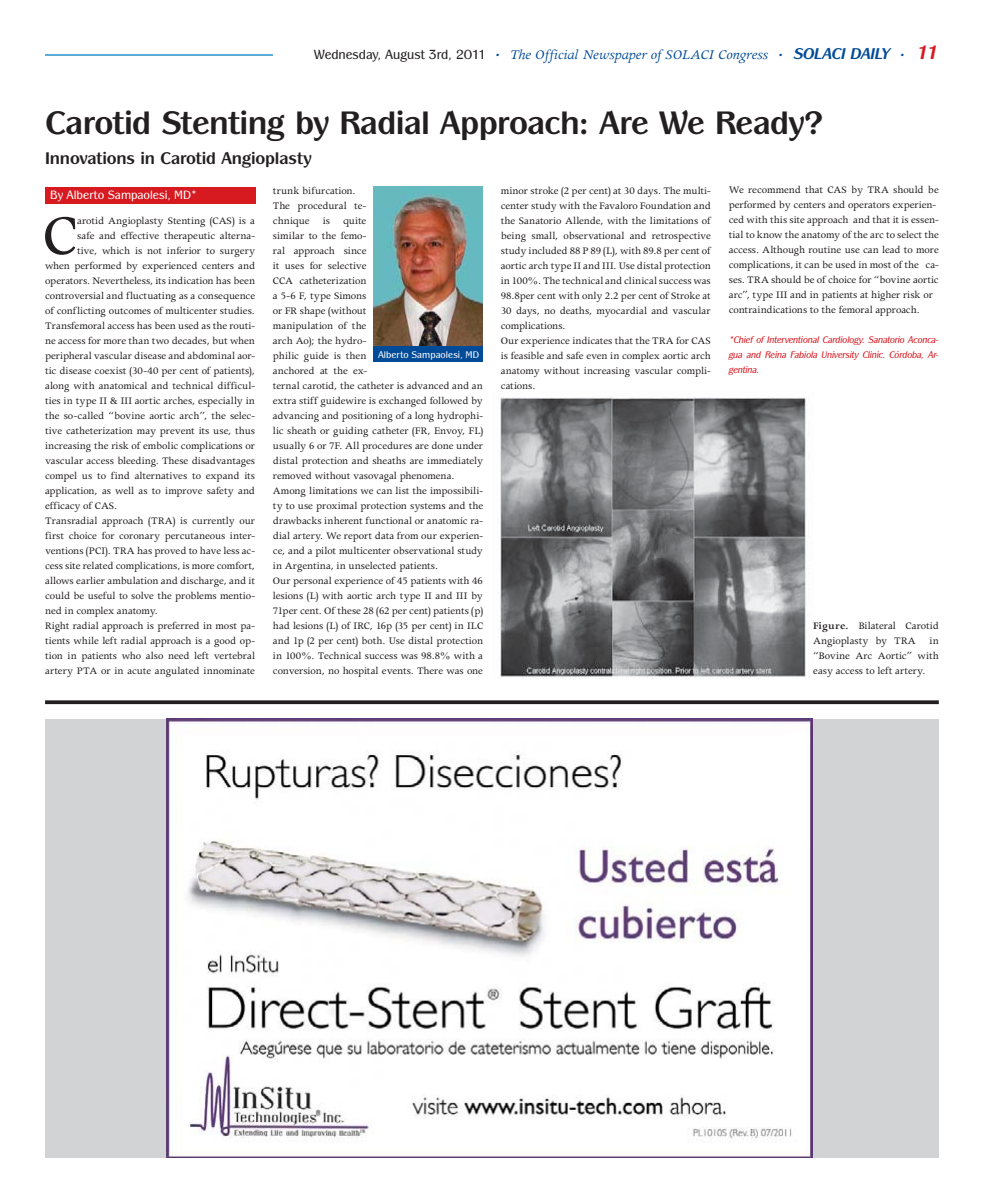
<style>
.page{position:relative;width:991px;height:1203px;background:#fff}
.page>*{position:absolute;margin:0;border:0;box-sizing:border-box;transform-origin:0 0}
.t1{font:63.38px "Apollo MT Std";color:#231f20}
.t2{font:700 33.75px "Panache ITC Std";letter-spacing:-.015em;color:#231f20}
.t3{font:700 17.5px "Panache ITC Std";letter-spacing:-.005em;color:#231f20}
.t4{font:italic 15px "Apollo MT Std";letter-spacing:-.01em;color:#004b97}
.t5{font:12.5px "Panache ITC Std";letter-spacing:-.005em;color:#fff}
.t6{font:11.25px/15px "Apollo MT Std";letter-spacing:-.005em;color:#231f20}
.t7{font:italic 10px/15px "Panache ITC Std";letter-spacing:-.005em;color:#d71920;text-align:justify;scale:.95 1}
.t8{font:10px "Panache ITC Std";letter-spacing:.01em;color:#fff}
.s1{font-family:"Panache ITC Std";font-style:normal;font-size:13.75px;color:#231f20}
.s2{font-family:"Panache ITC Std";font-weight:700;font-size:16.25px}
.s3{font-family:"Panache ITC Std";font-weight:700;font-size:20px;color:#d71920}
.s4{font-weight:600}
</style>
<div class="page">
<div style="left:45px;top:719px;width:893px;height:439px;background:#d1d3d4"></div>
<hr style="left:45px;top:54px;width:228px;height:2px;background:#0079c1">
<img style="left:373px;top:187px;width:109px;height:159px">
<div style="left:373px;top:346px;width:109px;height:15px;background:#004b97"></div>
<div style="left:45px;top:187px;width:210px;height:16px;background:#d71920"></div>
<img style="left:500px;top:397px;width:309px;height:281px">
<svg style="left:45px;top:700px;width:893px;height:4px;background:#363233"></svg>
<img style="left:167px;top:719px;width:645px;height:439px">
<h3 class="t4" style="left:314px;top:48px;width:626px"><span class="s1">Wednesday, August 3rd, 2011</span> <sup>.</sup> The Official Newspaper of SOLACI Congress <sup>.</sup> <span class="s2">SOLACI DAILY </span><sup>.</sup> <span class="s3">11</span></h3>
<h2 class="t2" style="left:45px;top:110px;width:779px">Carotid Stenting by Radial Approach: Are We Ready?</h2>
<h3 class="t3" style="left:45px;top:151px;width:268px">Innovations in Carotid Angioplasty</h3>
<p class="t5" style="left:50px;top:190px;width:149px">By Alberto Sampaolesi, MD*</p>
<h1 class="t1" style="left:43px;top:208px;width:36px">C</h1>
<p class="t6" style="left:77px;top:214px;width:179px">arotid Angioplasty Stenting (CAS) is a</p>
<p class="t6" style="left:77px;top:229px;width:179px">safe and effective therapeutic alterna-</p>
<p class="t6" style="left:77px;top:244px;width:179px">tive, which is not inferior to surgery</p>
<p class="t6" style="left:45px;top:259px;width:211px">when performed by experienced centers and</p>
<p class="t6" style="left:45px;top:274px;width:211px">operators. Nevertheless, its indication has been</p>
<p class="t6" style="left:45px;top:289px;width:211px">controversial and fluctuating as a consequence</p>
<p class="t6" style="left:45px;top:304px;width:211px">of conflicting outcomes of multicenter studies.</p>
<p class="t6" style="left:45px;top:319px;width:211px">Transfemoral access has been used as the routi-</p>
<p class="t6" style="left:45px;top:334px;width:211px">ne access for more than two decades, but when</p>
<p class="t6" style="left:45px;top:349px;width:211px">peripheral vascular disease and abdominal aor-</p>
<p class="t6" style="left:45px;top:364px;width:211px">tic disease coexist (30-40 per cent of patients),</p>
<p class="t6" style="left:45px;top:379px;width:211px">along with anatomical and technical difficul-</p>
<p class="t6" style="left:45px;top:394px;width:211px">ties in type II &amp; III aortic arches, especially in</p>
<p class="t6" style="left:45px;top:409px;width:211px">the so-called “bovine aortic arch”, the selec-</p>
<p class="t6" style="left:45px;top:424px;width:211px">tive catheterization may prevent its use, thus</p>
<p class="t6" style="left:45px;top:439px;width:211px">increasing the risk of embolic complications or</p>
<p class="t6" style="left:45px;top:454px;width:211px">vascular access bleeding. These disadvantages</p>
<p class="t6" style="left:45px;top:469px;width:211px">compel us to find alternatives to expand its</p>
<p class="t6" style="left:45px;top:484px;width:211px">application, as well as to improve safety and</p>
<p class="t6" style="left:45px;top:499px;width:74px">efficacy of CAS.</p>
<p class="t6" style="left:45px;top:514px;width:211px">Transradial approach (TRA) is currently our</p>
<p class="t6" style="left:45px;top:529px;width:211px">first choice for coronary percutaneous inter-</p>
<p class="t6" style="left:45px;top:544px;width:211px">ventions (PCI). TRA has proved to have less ac-</p>
<p class="t6" style="left:45px;top:559px;width:211px">cess site related complications, is more comfort,</p>
<p class="t6" style="left:45px;top:574px;width:211px">allows earlier ambulation and discharge, and it</p>
<p class="t6" style="left:45px;top:589px;width:211px">could be useful to solve the problems mentio-</p>
<p class="t6" style="left:45px;top:604px;width:114px">ned in complex anatomy.</p>
<p class="t6" style="left:45px;top:619px;width:211px">Right radial approach is preferred in most pa-</p>
<p class="t6" style="left:45px;top:634px;width:211px">tients while left radial approach is a good op-</p>
<p class="t6" style="left:45px;top:649px;width:211px">tion in patients who also need left vertebral</p>
<p class="t6" style="left:45px;top:664px;width:211px">artery PTA or in acute angulated innominate</p>
<p class="t6" style="left:273px;top:184px;width:212px">trunk bifurcation.<br>The procedural te-<br>chnique is quite<br>similar to the femo-<br>ral approach since<br>it uses for selective<br>CCA catheterization<br>a 5-6 F, type Simons<br>or FR shape (without<br>manipulation of the<br>arch Ao); the hydro-<br>philic guide is then<br>anchored at the ex-<br>ternal carotid, the catheter is advanced and an extra stiff guidewire is exchanged followed by advancing and positioning of a long hydrophi&shy;lic sheath or guiding catheter (FR, Envoy, FL) usually 6 or 7F. All procedures are done under distal protection and sheaths are immediately removed without vasovagal phenomena.<br>Among limitations we can list the impossibili&shy;ty to use proximal protection systems and the drawbacks inherent functional or anatomic ra&shy;dial artery. We report data from our experien&shy;ce, and a pilot multicenter observational study in Argentina, in unselected patients.<br>Our personal experience of 45 patients with 46 lesions (L) with aortic arch type II and III by 71per cent. Of these 28 (62 per cent) patients (p) had lesions (L) of IRC, 16p (35 per cent) in ILC and 1p (2 per cent) both. Use distal protection in 100%. Technical success was 98.8% with a conversion, no hospital events. There was one</p>
<p class="t8" style="left:378px;top:350px;width:103px">Alberto Sampaolesi, MD</p>
<p class="t6" style="left:500px;top:184px;width:211px">minor stroke (2 per cent) at 30 days. The multi&shy;center study with the Favaloro Foundation and the Sanatorio Allende, with the limitations of being small, observational and retrospective study included 88 P 89 (L), with 89.8 per cent of aortic arch type II and III. Use distal protection in 100%. The technical and clinical success was 98.8per cent with only 2.2 per cent of Stroke at 30 days, no deaths, myocardial and vascular complications.<br>Our experience indicates that the TRA for CAS is feasible and safe even in complex aortic arch anatomy without increasing vascular compli&shy;cations.</p>
<p class="t6" style="left:728px;top:183px;width:211px">We recommend that CAS by TRA should be performed by centers and operators experien&shy;ced with this site approach and that it is essen&shy;tial to know the anatomy of the arc to select the access. Although routine use can lead to more complications, it can be used in most of the ca&shy;ses. TRA should be of choice for “bovine aortic arc”, type III and in patients at higher risk or contraindications to the femoral approach.</p>
<p class="t7" style="left:728px;top:334px;width:222px">*Chief of Interventional Cardiology. Sanatorio Aconca&shy;gua and Reina Fabiola University Clinic. Córdoba, Ar&shy;gentina.</p>
<p class="t6" style="left:812px;top:618px;width:127px;text-align:justify"><span class="s4">Figure.</span> Bilateral Carotid Angioplasty by TRA in “Bovine Arc Aortic” with easy access to left artery.</p>
</div>
